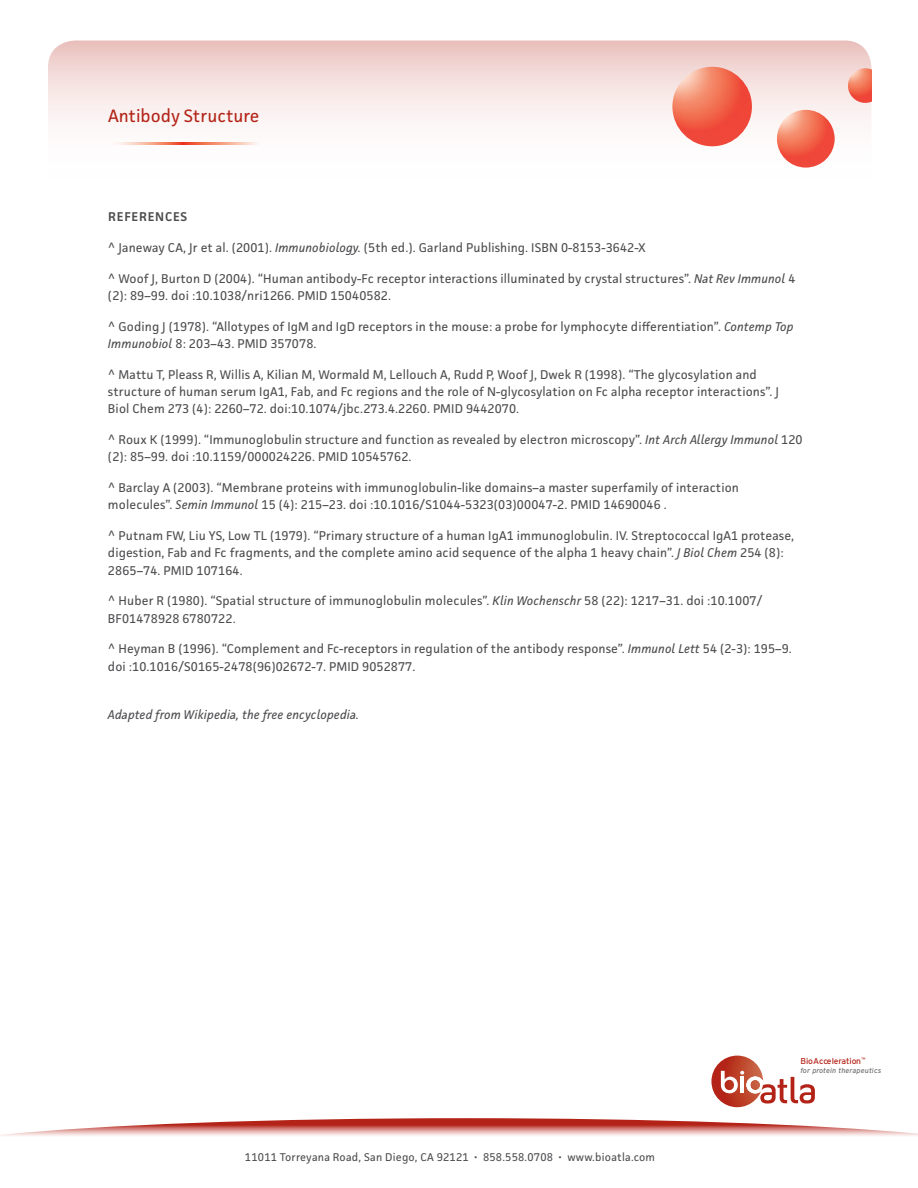
<style>
.page{position:relative;width:918px;height:1188px;background:#fff}
.page>*{position:absolute;margin:0;border:0;box-sizing:border-box;transform-origin:0 0}
.t1{font:18px "Facit";color:#b32317}
.t2{font:12.75px/17.2px "Facit";letter-spacing:.01em;color:#4d4b4e}
.t3{font:italic 12.75px "Facit";letter-spacing:.01em;color:#4d4b4e}
.t4{font:600 12.75px "Facit";letter-spacing:.06em;color:#4d4b4e}
.t5{font:11.25px "Facit";letter-spacing:.02em;color:#4d4b4e}
.t6{font:8.55px "Interstate";color:#b32317}
.t7{font:italic 7.2px "Interstate";color:#717073}
.s1{font-style:italic}
</style>
<div class="page">
<svg style="left:0;top:1118px;width:918px;height:18px"></svg>
<img style="left:711px;top:1056px;width:52px;height:51px;border-radius:26px">
<svg style="left:721px;top:1071px;width:94px;height:33px"></svg>
<svg style="left:48px;top:40px;width:824px;height:156px"></svg>
<img style="left:109px;top:142px;width:150px;height:3px">
<img style="left:672px;top:67px;width:80px;height:79px;border-radius:40px">
<img style="left:777px;top:110px;width:58px;height:58px;border-radius:29px">
<img style="left:848px;top:68px;width:35px;height:35px;border-radius:17px">
<div style="left:872px;top:58px;width:28px;height:72px;background:#fff"></div>
<h1 class="t1" style="left:108px;top:104px;width:153px">Antibody Structure</h1>
<p class="t4" style="left:108px;top:209px;width:80px">REFERENCES</p>
<p class="t2" style="left:108px;top:239px;width:539px">^ Janeway CA, Jr et al. (2001). <span class="s1">Immunobiology.</span> (5th ed.). Garland Publishing. ISBN 0-8153-3642-X</p>
<p class="t2" style="left:108px;top:269px;width:689px">^ Woof J, Burton D (2004). “Human antibody-Fc receptor interactions illuminated by crystal structures”. <span class="s1">Nat Rev Immunol</span> 4 (2): 89–99. doi :10.1038/nri1266. PMID 15040582.</p>
<p class="t2" style="left:108px;top:317px;width:687px">^ Goding J (1978). “Allotypes of IgM and IgD receptors in the mouse: a probe for lymphocyte differentiation”. <span class="s1">Contemp Top<br>Immunobiol</span> 8: 203–43. PMID 357078.</p>
<p class="t2" style="left:108px;top:365px;width:672px">^ Mattu T, Pleass R, Willis A, Kilian M, Wormald M, Lellouch A, Rudd P, Woof J, Dwek R (1998). “The glycosylation and structure of human serum IgA1, Fab, and Fc regions and the role of N-glycosylation on Fc alpha receptor interactions”. J<br>Biol Chem 273 (4): 2260–72. doi:10.1074/jbc.273.4.2260. PMID 9442070.</p>
<p class="t2" style="left:108px;top:431px;width:696px">^ Roux K (1999). “Immunoglobulin structure and function as revealed by electron microscopy”. <span class="s1">Int Arch Allergy Immunol</span> 120 (2): 85–99. doi :10.1159/000024226. PMID 10545762.</p>
<p class="t2" style="left:108px;top:479px;width:633px">^ Barclay A (2003). “Membrane proteins with immunoglobulin-like domains–a master superfamily of interaction molecules”. <span class="s1">Semin Immunol</span> 15 (4): 215–23. doi :10.1016/S1044-5323(03)00047-2. PMID 14690046 .</p>
<p class="t2" style="left:108px;top:527px;width:688px">^ Putnam FW, Liu YS, Low TL (1979). “Primary structure of a human IgA1 immunoglobulin. IV. Streptococcal IgA1 protease, digestion, Fab and Fc fragments, and the complete amino acid sequence of the alpha 1 heavy chain”. <span class="s1">J Biol Chem</span> 254 (8):<br>2865–74. PMID 107164.</p>
<p class="t2" style="left:108px;top:592px;width:656px">^ Huber R (1980). “Spatial structure of immunoglobulin molecules”. <span class="s1">Klin Wochenschr</span> 58 (22): 1217–31. doi :10.1007/<br>BF01478928 6780722.</p>
<p class="t2" style="left:108px;top:640px;width:685px">^ Heyman B (1996). “Complement and Fc-receptors in regulation of the antibody response”. <span class="s1">Immunol Lett</span> 54 (2-3): 195–9. doi :10.1016/S0165-2478(96)02672-7. PMID 9052877.</p>
<p class="t3" style="left:108px;top:706px;width:253px">Adapted from Wikipedia, the free encyclopedia.</p>
<p class="t5" style="left:245px;top:1150px;width:412px">11011 Torreyana Road, San Diego, CA 92121 • 858.558.0708 • www.bioatla.com</p>
<p class="t6" style="left:800px;top:1056px;width:66px">BioAcceleration<sup>™</sup></p>
<p class="t7" style="left:800px;top:1066px;width:83px">for protein therapeutics</p>
</div>
